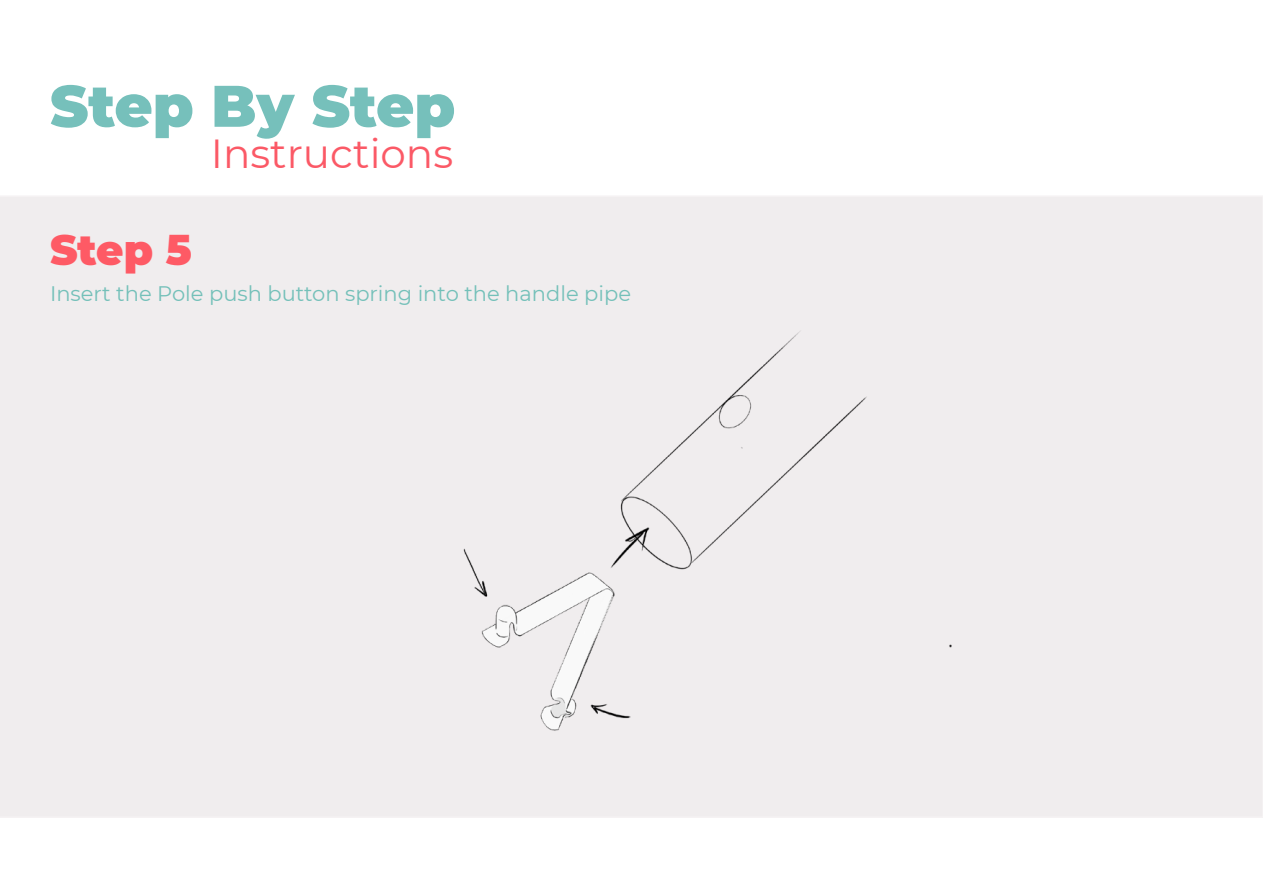
<style>
.page{position:relative;width:1263px;height:893px;background:#fff}
.page>*{position:absolute;margin:0;border:0;box-sizing:border-box;transform-origin:0 0}
.t1{font:900 58.5px "Montserrat";color:#76c0bb}
.t2{font:900 42px "Montserrat";color:#fe5a65}
.t3{font:40.5px "Montserrat";color:#fb5966}
.t4{font:21px "Montserrat";color:#74c0b9}
</style>
<div class="page">
<div style="left:0;top:196px;width:1263px;height:622px;background:#f0edee"></div>
<div style="left:257px;top:309px;width:713px;height:503px;background:#f0edee"></div>
<p class="t1" style="left:50px;top:62px;width:407px">Step By Step</p>
<p class="t3" style="left:211px;top:126px;width:244px">Instructions</p>
<p class="t2" style="left:50px;top:218px;width:143px">Step 5</p>
<p class="t4" style="left:50px;top:279px;width:582px">Insert the Pole push button spring into the handle pipe</p>
</div>
